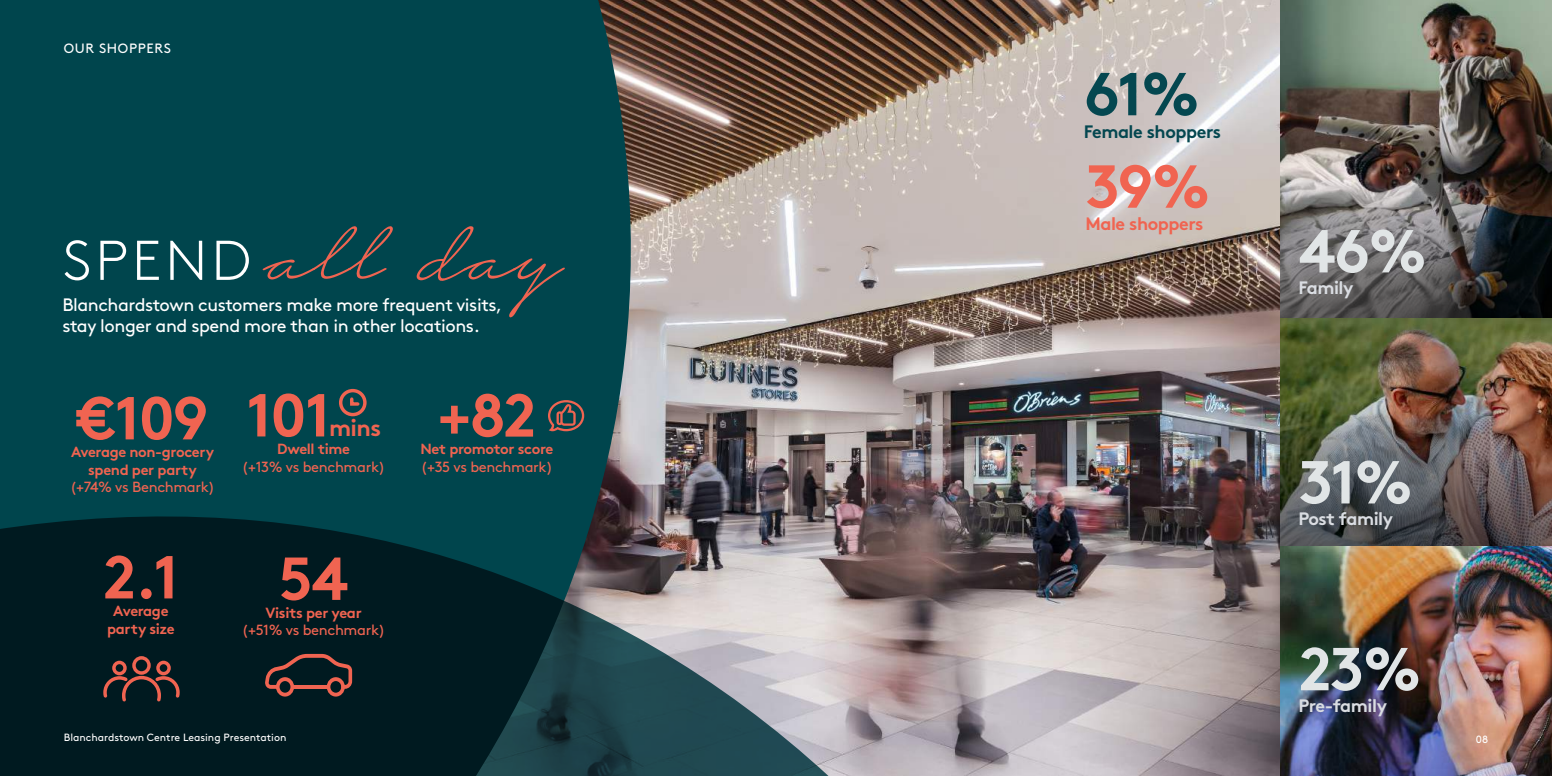
<style>
.page{position:relative;width:1552px;height:776px;background:#fff}
.page>*{position:absolute;margin:0;border:0;box-sizing:border-box;transform-origin:0 0}
.t1{font:100 121.57px "Notera 2 PERSONALUSEONLY";color:#f06451}
.t2{font:700 60.53px "Brown Std";letter-spacing:-.03em;color:#f06451}
.t3{font:700 60.53px "Brown Std";color:#e1e5e6}
.t4{font:700 60.53px "Brown Std";color:#044750}
.t5{font:700 23.33px "Brown Std";color:#f06451}
.t6{font:18px/21.6px "Brown Std";letter-spacing:-.025em;color:#fff}
.t7{font:700 18px "Brown Std";letter-spacing:-.025em;color:#dadde2}
.t8{font:700 18px "Brown Std";letter-spacing:-.025em;color:#044750}
.t9{font:700 18px "Brown Std";letter-spacing:-.025em;color:#f06451}
.t10{font:700 14.7px/17.7px "Brown Std";letter-spacing:-.025em;color:#f06451;text-align:center}
.t11{font:14.7px "Brown Std";letter-spacing:-.025em;color:#f06451}
.t12{font:13.5px "Brown Std";letter-spacing:.05em;color:#fff}
.t13{font:10.5px "Brown Std";color:#fff}
.s1{font-family:"Brown Std";font-weight:300;font-size:55.95px;color:#fff}
</style>
<div class="page">
<img style="left:673px;top:0;width:879px;height:776px">
<img style="left:952px;top:182px;width:600px;height:221px">
<img style="left:1280px;top:319px;width:272px;height:84px">
<img style="left:952px;top:403px;width:600px;height:373px">
<img style="left:1280px;top:546px;width:272px;height:230px">
<svg style="left:0;top:0;width:673px;height:478px;background:#0c4a51"></svg>
<svg style="left:0;top:478px;width:830px;height:298px;background:#254046"></svg>
<div style="left:339px;top:389px;width:28px;height:27px;border:3px solid #f06451;border-radius:50%"></div>
<svg style="left:348px;top:396px;width:13px;height:11px"></svg>
<svg style="left:265px;top:654px;width:87px;height:43px;background:#372b2b"></svg>
<hr style="left:291px;top:685px;width:37px;height:4px;background:#f06451">
<svg style="left:103px;top:656px;width:77px;height:46px;background:#3b2c2c"></svg>
<svg style="left:548px;top:400px;width:36px;height:31px"></svg>
<p class="t12" style="left:64px;top:40px;width:109px">OUR SHOPPERS</p>
<h1 class="t1" style="left:63px;top:173px;width:501px"><span class="s1">SPEND</span> all day</h1>
<p class="t6" style="left:62px;top:294px;width:442px">Blanchardstown customers make more frequent visits, stay longer and spend more than in other locations.</p>
<h2 class="t2" style="left:77px;top:381px;width:133px">€109</h2>
<p class="t10" style="left:88px;top:461px;width:110px">spend per party</p>
<p class="t11" style="left:70px;top:479px;width:147px">(+74% vs Benchmark)</p>
<p class="t10" style="left:71px;top:443px;width:145px">Average non-grocery</p>
<h2 class="t2" style="left:103px;top:540px;width:77px">2.1</h2>
<p class="t10" style="left:107px;top:602px;width:69px">Average party size</p>
<h2 class="t2" style="left:246px;top:378px;width:86px">101</h2>
<p class="t5" style="left:329px;top:414px;width:54px">mins</p>
<p class="t10" style="left:277px;top:440px;width:75px">Dwell time</p>
<p class="t11" style="left:242px;top:458px;width:145px">(+13% vs benchmark)</p>
<h2 class="t2" style="left:279px;top:542px;width:71px">54</h2>
<p class="t11" style="left:242px;top:622px;width:145px">(+51% vs benchmark)</p>
<p class="t10" style="left:266px;top:604px;width:98px">Visits per year</p>
<h2 class="t2" style="left:438px;top:379px;width:100px">+82</h2>
<p class="t10" style="left:420px;top:440px;width:134px">Net promotor score</p>
<p class="t11" style="left:421px;top:458px;width:133px">(+35 vs benchmark)</p>
<h2 class="t4" style="left:1084px;top:57px;width:117px">61%</h2>
<p class="t8" style="left:1084px;top:121px;width:139px">Female shoppers</p>
<h2 class="t2" style="left:1085px;top:150px;width:126px">39%</h2>
<p class="t9" style="left:1085px;top:213px;width:120px">Male shoppers</p>
<h2 class="t3" style="left:1299px;top:214px;width:130px">46%</h2>
<p class="t7" style="left:1299px;top:277px;width:56px">Family</p>
<h2 class="t3" style="left:1299px;top:445px;width:116px">31%</h2>
<p class="t7" style="left:1299px;top:508px;width:96px">Post family</p>
<h2 class="t3" style="left:1299px;top:632px;width:124px">23%</h2>
<p class="t7" style="left:1299px;top:695px;width:90px">Pre-family</p>
<p class="t13" style="left:64px;top:732px;width:224px">Blanchardstown Centre Leasing Presentation</p>
<p class="t13" style="left:1476px;top:734px;width:14px">08</p>
</div>
